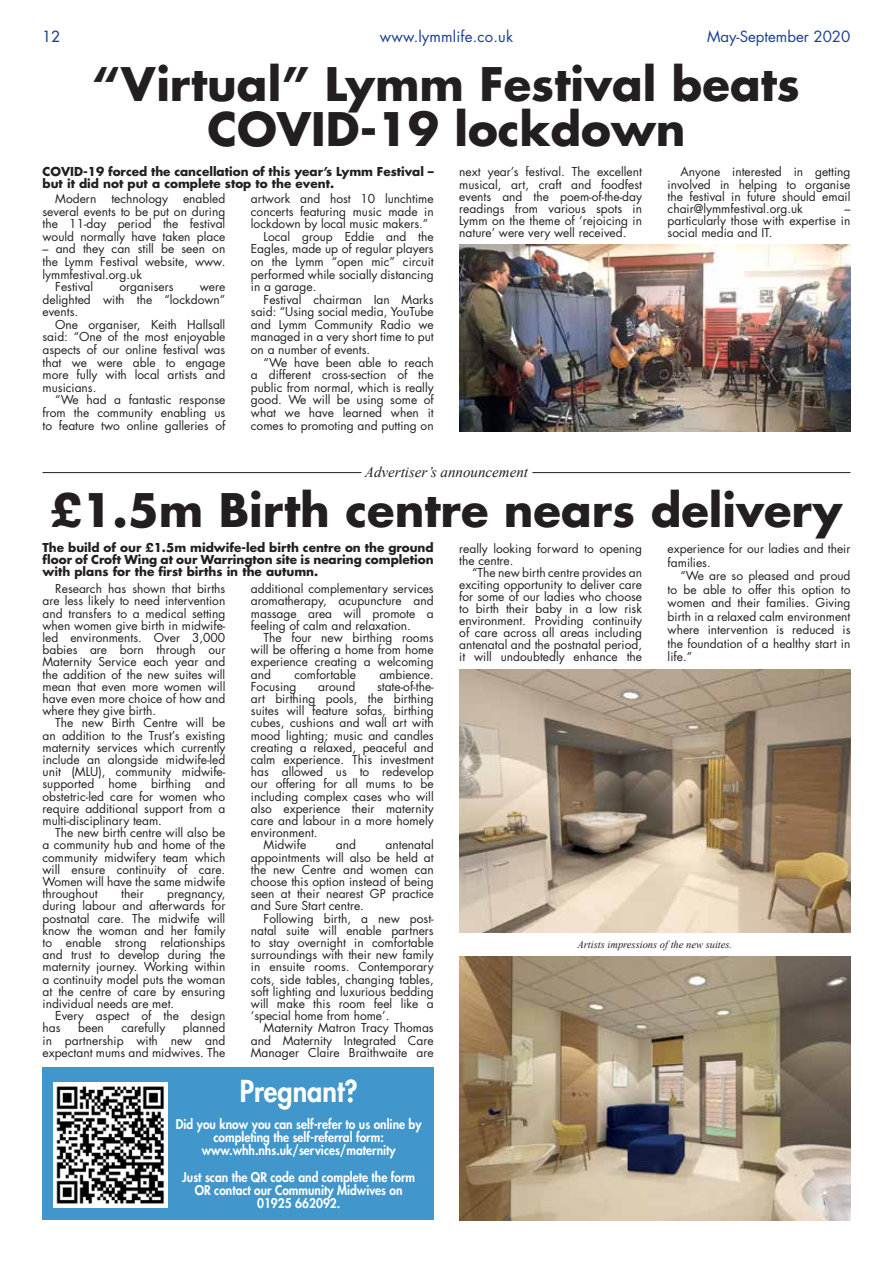
<style>
.page{position:relative;width:893px;height:1263px;background:#fff}
.page>*{position:absolute;margin:0;border:0;box-sizing:border-box;transform-origin:0 0}
.t1{font:700 45px/45px "Futura Std";color:#231f20;text-align:center}
.t2{font:800 29.4px "Futura Std";color:#fff;scale:.92 1}
.t3{font:15px "Futura Std";color:#1c3e94}
.t4{font:italic 15px "Times New Roman";color:#231f20}
.t5{font:500 15px "Futura Std";color:#1c3e94}
.t6{font:800 13.05px/13px "Futura Std";color:#fff;text-align:center;scale:.92 1}
.t7{font:12px/12.1px "Futura Std";color:#231f20;text-align:justify}
.t8{font:700 12px/12px "Futura Std";color:#231f20}
.t9{font:italic 10.5px "Times New Roman";color:#231f20}
</style>
<div class="page">
<img style="left:459px;top:670px;width:391px;height:262px">
<img style="left:459px;top:956px;width:391px;height:264px">
<hr style="left:532px;top:472px;width:318px;height:1px;background:#231f20">
<hr style="left:43px;top:472px;width:318px;height:1px;background:#231f20">
<div style="left:43px;top:1067px;width:391px;height:153px;background:#4197cb"></div>
<img style="left:53px;top:1082px;width:115px;height:125px">
<img style="left:459px;top:244px;width:391px;height:188px">
<p class="t5" style="left:43px;top:27px;width:19px">12</p>
<p class="t3" style="left:380px;top:27px;width:135px">www.lymmlife.co.uk</p>
<p class="t3" style="left:707px;top:27px;width:145px">May-September 2020</p>
<p class="t1" style="left:93px;top:61px;width:709px">“Virtual” Lymm Festival beats<br>COVID-19 lockdown</p>
<p class="t8" style="left:43px;top:165px;width:393px">COVID-19 forced the cancellation of this year’s Lymm Festival – but it did not put a complete stop to the event.</p>
<p class="t7" style="left:43px;top:192px;width:184px;line-height:12.6px;text-indent:141px">enabled several events to be put on during the 11-day period the festival would normally have taken place</p>
<p class="t7" style="left:43px;top:243px;width:184px;line-height:12.6px">– and they can still be seen on the Lymm Festival website, www. lymmfestival.org.uk</p>
<p class="t7" style="left:55px;top:281px;width:39px">Festival</p>
<p class="t7" style="left:120px;top:281px;width:55px">organisers</p>
<p class="t7" style="left:55px;top:193px;width:43px">Modern</p>
<p class="t7" style="left:111px;top:193px;width:58px">technology</p>
<p class="t7" style="left:43px;top:280px;width:184px;line-height:12.6px;text-indent:157px">were delighted with the “lockdown” events.</p>
<p class="t7" style="left:43px;top:318px;width:184px;line-height:12.6px;text-indent:13px">One organiser, Keith Hallsall said: “One of the most enjoyable aspects of our online festival was that we were able to engage more fully with local artists and musicians.</p>
<p class="t7" style="left:43px;top:394px;width:184px;line-height:12.6px;text-indent:13px">“We had a fantastic response from the community enabling us to feature two online galleries of</p>
<p class="t7" style="left:251px;top:192px;width:184px;line-height:12.6px">artwork and host 10 lunchtime concerts featuring music made in lockdown by local music makers.”</p>
<p class="t7" style="left:251px;top:230px;width:184px;line-height:12.6px;text-indent:13px">Local group Eddie and the Eagles, made up of regular players on the Lymm “open mic” circuit performed while socially distancing in a garage.</p>
<p class="t7" style="left:251px;top:293px;width:184px;line-height:12.6px;text-indent:13px">Festival chairman Ian Marks said: “Using social media, YouTube and Lymm Community Radio we managed in a very short time to put on a number of events.</p>
<p class="t7" style="left:251px;top:356px;width:184px;line-height:12.6px;text-indent:13px">“We have been able to reach a different cross-section of the public from normal, which is really good. We will be using some of what we have learned when it comes to promoting and putting on</p>
<p class="t7" style="left:459px;top:166px;width:184px">next year’s festival. The excellent musical, art, craft and foodfest events and the poem-of-the-day readings from various spots in Lymm on the theme of ‘rejoicing in nature’ were very well received.</p>
<p class="t7" style="left:668px;top:166px;width:184px;text-indent:13px">Anyone interested in getting involved in helping to organise the festival in future should email chair@lymmfestival.org.uk</p>
<p class="t7" style="left:668px;top:203px;width:184px;text-indent:177px">– particularly those with expertise in social media and IT.</p>
<p class="t4" style="left:365px;top:462px;width:165px">Advertiser’s announcement</p>
<p class="t1" style="left:51px;top:486px;width:793px">£1.5m Birth centre nears delivery</p>
<p class="t8" style="left:43px;top:542px;width:393px;text-align:justify">The build of our £1.5m midwife-led birth centre on the ground floor of Croft Wing at our Warrington site is nearing completion with plans for the first births in the autumn.</p>
<p class="t7" style="left:43px;top:583px;width:184px;text-indent:13px">Research has shown that births are less likely to need intervention and transfers to a medical setting when women give birth in midwife&shy;led environments. Over 3,000 babies are born through our Maternity Service each year and the addition of the new suites will mean that even more women will have even more choice of how and where they give birth.</p>
<p class="t7" style="left:43px;top:717px;width:184px;text-indent:13px">The new Birth Centre will be an addition to the Trust’s existing maternity services which currently include an alongside midwife-led unit (MLU), community midwife&shy;supported home birthing and obstetric-led care for women who require additional support from a multi-disciplinary team.</p>
<p class="t7" style="left:43px;top:827px;width:184px;text-indent:13px">The new birth centre will also be a community hub and home of the community midwifery team which will ensure continuity of care.<br>Women will have the same midwife throughout</p>
<p class="t7" style="left:121px;top:888px;width:24px">their</p>
<p class="t7" style="left:43px;top:888px;width:184px;text-indent:125px">pregnancy, during labour and afterwards for postnatal care. The midwife will know the woman and her family to enable strong relationships and trust to develop during the maternity journey. Working within a continuity model puts the woman at the centre of care by ensuring individual needs are met.</p>
<p class="t7" style="left:43px;top:1010px;width:184px;text-indent:13px">Every aspect of the design has</p>
<p class="t7" style="left:78px;top:1022px;width:27px">been</p>
<p class="t7" style="left:122px;top:1022px;width:45px">carefully</p>
<p class="t7" style="left:43px;top:1022px;width:184px;text-indent:140px">planned in partnership with new and expectant mums and midwives. The</p>
<p class="t7" style="left:251px;top:583px;width:184px">additional complementary services aromatherapy, acupuncture and massage area will promote a feeling of calm and relaxation.</p>
<p class="t7" style="left:251px;top:632px;width:184px;text-indent:13px">The four new birthing rooms will be offering a home from home experience creating a welcoming and</p>
<p class="t7" style="left:294px;top:668px;width:63px">comfortable</p>
<p class="t7" style="left:379px;top:668px;width:56px">ambience.</p>
<p class="t7" style="left:251px;top:680px;width:47px">Focusing</p>
<p class="t7" style="left:318px;top:680px;width:39px">around</p>
<p class="t7" style="left:251px;top:680px;width:184px;text-indent:126px">state-of-the&shy;art birthing pools, the birthing suites will feature sofas, birthing cubes, cushions and wall art with mood lighting; music and candles creating a relaxed, peaceful and calm experience. This investment has allowed us to redevelop our offering for all mums to be including complex cases who will also experience their maternity care and labour in a more homely environment.</p>
<p class="t7" style="left:264px;top:839px;width:44px">Midwife</p>
<p class="t7" style="left:336px;top:839px;width:22px">and</p>
<p class="t7" style="left:251px;top:839px;width:184px;text-indent:135px">antenatal appointments will also be held at the new Centre and women can choose this option instead of being seen at their nearest GP practice and Sure Start centre.</p>
<p class="t7" style="left:251px;top:912px;width:184px;text-indent:13px">Following birth, a new post&shy;natal suite will enable partners to stay overnight in comfortable surroundings with their new family in ensuite rooms. Contemporary cots, side tables, changing tables, soft lighting and luxurious bedding will make this room feel like a ‘special home from home’.</p>
<p class="t7" style="left:251px;top:1022px;width:184px;text-indent:13px">Maternity Matron Tracy Thomas and Maternity Integrated Care Manager Claire Braithwaite are</p>
<p class="t2" style="left:240px;top:1073px;width:130px">Pregnant?</p>
<p class="t6" style="left:176px;top:1118px;width:269px">Did you know you can self-refer to us online by completing the self-referral form:</p>
<p class="t6" style="left:202px;top:1144px;width:212px">www.whh.nhs.uk/services/maternity</p>
<p class="t6" style="left:182px;top:1170px;width:255px">Just scan the QR code and complete the form</p>
<p class="t6" style="left:195px;top:1183px;width:228px">OR contact our Community Midwives on</p>
<p class="t6" style="left:257px;top:1196px;width:92px">01925 662092.</p>
<p class="t7" style="left:459px;top:543px;width:184px">really looking forward to opening the centre.</p>
<p class="t7" style="left:459px;top:567px;width:184px;text-indent:13px">“The new birth centre provides an exciting opportunity to deliver care for some of our ladies who choose to birth their baby in a low risk environment. Providing continuity of care across all areas including antenatal and the postnatal period, it will undoubtedly enhance the</p>
<p class="t7" style="left:668px;top:542px;width:184px;line-height:13.5px">experience for our ladies and their families.</p>
<p class="t7" style="left:668px;top:569px;width:184px;line-height:13.5px;text-indent:13px">“We are so pleased and proud to be able to offer this option to women and their families. Giving birth in a relaxed calm environment where intervention is reduced is the foundation of a healthy start in life.”</p>
<p class="t9" style="left:577px;top:937px;width:156px">Artists impressions of the new suites.</p>
</div>
